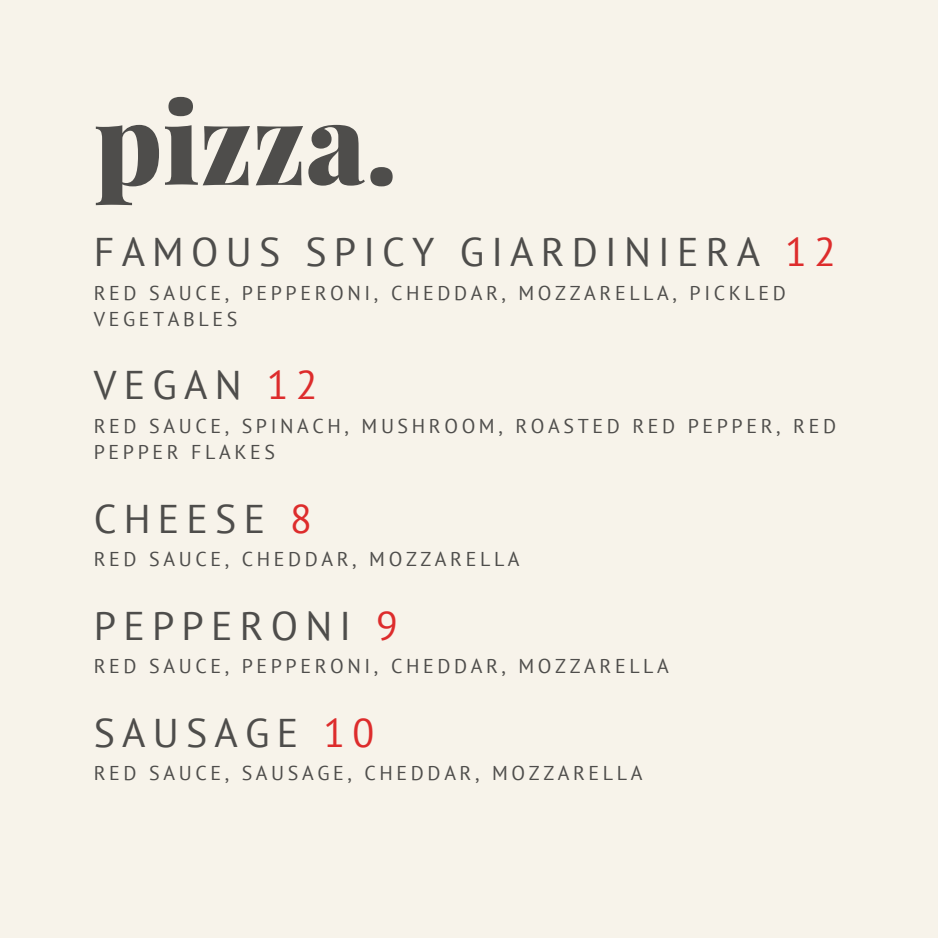
<style>
.page{position:relative;width:938px;height:938px;background:#fff}
.page>*{position:absolute;margin:0;border:0;box-sizing:border-box;transform-origin:0 0}
.t1{font:900 112.5px "Playfair Display";color:#4e4d4b}
.t2{font:40px "PT Sans";letter-spacing:.18em;color:#4e4d4b}
.t3{font:20px/26.2px "PT Sans";letter-spacing:.18em;color:#4e4d4b}
.s1{color:#dd2c2c}
</style>
<div class="page">
<div style="left:0;top:0;width:938px;height:937px;background:#f7f3ea"></div>
<h1 class="t1" style="left:94px;top:63px;width:305px">pizza.</h1>
<h2 class="t2" style="left:94px;top:225px;width:743px">FAMOUS SPICY GIARDINIERA <span class="s1">12</span></h2>
<p class="t3" style="left:94px;top:279px;width:693px">RED SAUCE, PEPPERONI, CHEDDAR, MOZZARELLA, PICKLED<br>VEGETABLES</p>
<h2 class="t2" style="left:94px;top:359px;width:225px">VEGAN <span class="s1">12</span></h2>
<p class="t3" style="left:94px;top:412px;width:743px">RED SAUCE, SPINACH, MUSHROOM, ROASTED RED PEPPER, RED<br>PEPPER FLAKES</p>
<h2 class="t2" style="left:94px;top:492px;width:220px">CHEESE <span class="s1">8</span></h2>
<p class="t3" style="left:94px;top:546px;width:427px">RED SAUCE, CHEDDAR, MOZZARELLA</p>
<h2 class="t2" style="left:94px;top:599px;width:306px">PEPPERONI <span class="s1">9</span></h2>
<p class="t3" style="left:94px;top:652px;width:576px">RED SAUCE, PEPPERONI, CHEDDAR, MOZZARELLA</p>
<h2 class="t2" style="left:94px;top:705px;width:282px">SAUSAGE <span class="s1">10</span></h2>
<p class="t3" style="left:94px;top:759px;width:550px">RED SAUCE, SAUSAGE, CHEDDAR, MOZZARELLA</p>
</div>
